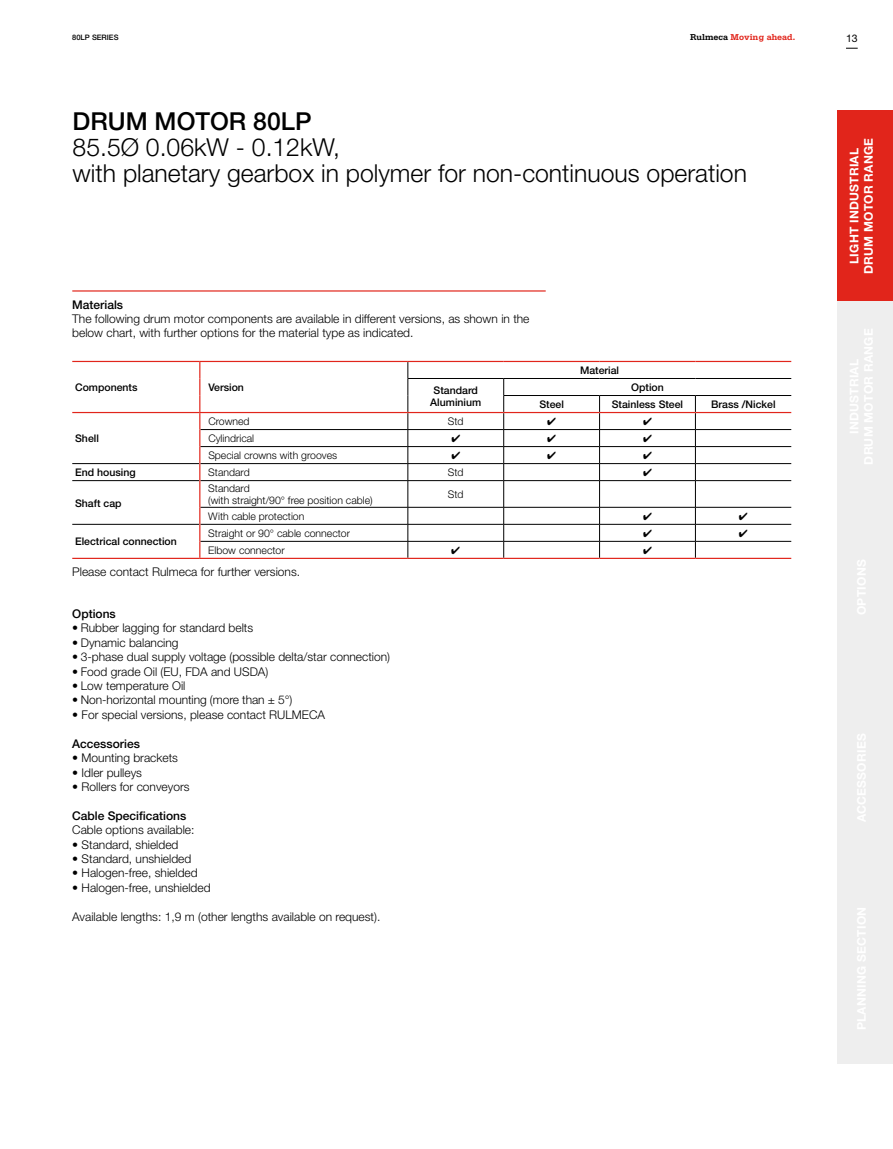
<style>
.page{position:relative;width:893px;height:1149px;background:#fff}
.page>*{position:absolute;margin:0;border:0;box-sizing:border-box;transform-origin:0 0}
.t1{font:300 24.75px/26.2px "Helvetica Neue";color:#000}
.t2{font:500 24.75px "Helvetica Neue";color:#000}
.t3{font:300 12px/14.4px "Helvetica Neue";color:#000}
.t4{font:500 12px "Helvetica Neue";color:#000}
.t5{font:700 12px/14.4px "Helvetica Neue";letter-spacing:.02em;color:#fff;text-align:center}
.t6{font:300 10.5px/12.6px "Helvetica Neue";color:#000}
.t7{font:500 10.5px/12px "Helvetica Neue";color:#000;text-align:center}
.t8{font:10.5px "Helvetica Neue";color:#000}
.t9{font:700 9px "Serifa Std";color:#e1251b}
.t10{font:500 7.5px "Helvetica Neue";color:#000}
.s1{color:#000}
</style>
<div class="page">
<svg style="left:846px;top:48px;width:12px;height:1px"></svg>
<div style="left:838px;top:301px;width:55px;height:191px;background:#eee"></div>
<div style="left:838px;top:492px;width:55px;height:190px;background:#eee"></div>
<div style="left:838px;top:682px;width:55px;height:191px;background:#eee"></div>
<div style="left:838px;top:873px;width:55px;height:190px;background:#eee"></div>
<div style="left:838px;top:111px;width:55px;height:190px;background:#e1251b"></div>
<hr style="left:72px;top:290px;width:474px;height:1px;background:#e1251b">
<hr style="left:200px;top:429px;width:208px;height:1px;background:#000">
<hr style="left:408px;top:429px;width:96px;height:1px;background:#000">
<hr style="left:504px;top:429px;width:96px;height:1px;background:#000">
<hr style="left:600px;top:429px;width:95px;height:1px;background:#000">
<hr style="left:695px;top:429px;width:96px;height:1px;background:#000">
<hr style="left:200px;top:446px;width:208px;height:1px;background:#000">
<hr style="left:408px;top:446px;width:96px;height:1px;background:#000">
<hr style="left:504px;top:446px;width:96px;height:1px;background:#000">
<hr style="left:600px;top:446px;width:95px;height:1px;background:#000">
<hr style="left:695px;top:446px;width:96px;height:1px;background:#000">
<hr style="left:72px;top:463px;width:127px;height:1px;background:#000">
<hr style="left:200px;top:463px;width:208px;height:1px;background:#000">
<hr style="left:408px;top:463px;width:96px;height:1px;background:#000">
<hr style="left:504px;top:463px;width:96px;height:1px;background:#000">
<hr style="left:600px;top:463px;width:95px;height:1px;background:#000">
<hr style="left:695px;top:463px;width:96px;height:1px;background:#000">
<hr style="left:72px;top:480px;width:127px;height:1px;background:#000">
<hr style="left:200px;top:480px;width:208px;height:1px;background:#000">
<hr style="left:408px;top:480px;width:96px;height:1px;background:#000">
<hr style="left:504px;top:480px;width:96px;height:1px;background:#000">
<hr style="left:600px;top:480px;width:95px;height:1px;background:#000">
<hr style="left:695px;top:480px;width:96px;height:1px;background:#000">
<hr style="left:200px;top:507px;width:208px;height:1px;background:#000">
<hr style="left:408px;top:507px;width:96px;height:1px;background:#000">
<hr style="left:504px;top:507px;width:96px;height:1px;background:#000">
<hr style="left:600px;top:507px;width:95px;height:1px;background:#000">
<hr style="left:695px;top:507px;width:96px;height:1px;background:#000">
<hr style="left:72px;top:524px;width:127px;height:1px;background:#000">
<hr style="left:200px;top:524px;width:208px;height:1px;background:#000">
<hr style="left:408px;top:524px;width:96px;height:1px;background:#000">
<hr style="left:504px;top:524px;width:96px;height:1px;background:#000">
<hr style="left:600px;top:524px;width:95px;height:1px;background:#000">
<hr style="left:695px;top:524px;width:96px;height:1px;background:#000">
<hr style="left:200px;top:541px;width:208px;height:1px;background:#000">
<hr style="left:408px;top:541px;width:96px;height:1px;background:#000">
<svg style="left:408px;top:362px;width:1px;height:195px"></svg>
<hr style="left:504px;top:541px;width:96px;height:1px;background:#000">
<svg style="left:503px;top:379px;width:1px;height:178px"></svg>
<hr style="left:600px;top:541px;width:95px;height:1px;background:#000">
<svg style="left:599px;top:396px;width:1px;height:161px"></svg>
<hr style="left:695px;top:541px;width:96px;height:1px;background:#000">
<svg style="left:695px;top:396px;width:1px;height:161px"></svg>
<hr style="left:408px;top:378px;width:96px;height:1px;background:#000">
<hr style="left:504px;top:378px;width:96px;height:1px;background:#000">
<hr style="left:600px;top:378px;width:95px;height:1px;background:#000">
<hr style="left:695px;top:378px;width:96px;height:1px;background:#000">
<hr style="left:504px;top:395px;width:96px;height:1px;background:#000">
<hr style="left:600px;top:395px;width:95px;height:1px;background:#000">
<hr style="left:695px;top:395px;width:96px;height:1px;background:#000">
<hr style="left:72px;top:361px;width:128px;height:1px;background:#e1251b">
<hr style="left:200px;top:361px;width:208px;height:1px;background:#e1251b">
<hr style="left:408px;top:361px;width:96px;height:1px;background:#e1251b">
<hr style="left:504px;top:361px;width:96px;height:1px;background:#e1251b">
<hr style="left:600px;top:361px;width:95px;height:1px;background:#e1251b">
<hr style="left:695px;top:361px;width:96px;height:1px;background:#e1251b">
<hr style="left:72px;top:412px;width:128px;height:1px;background:#e1251b">
<hr style="left:200px;top:412px;width:208px;height:1px;background:#e1251b">
<hr style="left:408px;top:412px;width:96px;height:1px;background:#e1251b">
<hr style="left:504px;top:412px;width:96px;height:1px;background:#e1251b">
<hr style="left:600px;top:412px;width:95px;height:1px;background:#e1251b">
<hr style="left:695px;top:412px;width:96px;height:1px;background:#e1251b">
<svg style="left:199px;top:362px;width:1px;height:195px"></svg>
<hr style="left:200px;top:557px;width:208px;height:2px;background:#e1251b">
<hr style="left:408px;top:557px;width:96px;height:2px;background:#e1251b">
<hr style="left:504px;top:557px;width:96px;height:2px;background:#e1251b">
<hr style="left:600px;top:557px;width:95px;height:2px;background:#e1251b">
<hr style="left:695px;top:557px;width:96px;height:2px;background:#e1251b">
<hr style="left:72px;top:557px;width:128px;height:2px;background:#e1251b">
<p class="t10" style="left:72px;top:33px;width:48px">80LP SERIES</p>
<p class="t9" style="left:690px;top:32px;width:107px"><span class="s1">Rulmeca</span> Moving ahead.</p>
<p class="t8" style="left:846px;top:32px;width:13px">13</p>
<h1 class="t2" style="left:73px;top:106px;width:240px">DRUM MOTOR 80LP</h1>
<h1 class="t1" style="left:73px;top:133px;width:676px">85.5Ø 0.06kW - 0.12kW,<br>with planetary gearbox in polymer for non-continuous operation</h1>
<p class="t4" style="left:72px;top:297px;width:52px">Materials</p>
<p class="t3" style="left:72px;top:311px;width:459px">The following drum motor components are available in different versions, as shown in the below chart, with further options for the material type as indicated.</p>
<p class="t7" style="left:580px;top:364px;width:41px">Material</p>
<p class="t7" style="left:75px;top:381px;width:64px">Components</p>
<p class="t7" style="left:208px;top:381px;width:37px">Version</p>
<p class="t7" style="left:430px;top:383px;width:52px">Standard<br>Aluminium</p>
<p class="t7" style="left:631px;top:381px;width:34px">Option</p>
<p class="t7" style="left:539px;top:398px;width:26px">Steel</p>
<p class="t7" style="left:612px;top:398px;width:73px">Stainless Steel</p>
<p class="t7" style="left:711px;top:398px;width:66px">Brass /Nickel</p>
<p class="t7" style="left:75px;top:432px;width:25px">Shell</p>
<p class="t6" style="left:208px;top:415px;width:43px">Crowned</p>
<p class="t6" style="left:448px;top:415px;width:17px">Std</p>
<p class="t6" style="left:208px;top:432px;width:47px">Cylindrical</p>
<p class="t6" style="left:208px;top:449px;width:130px">Special crowns with grooves</p>
<p class="t7" style="left:75px;top:466px;width:62px">End housing</p>
<p class="t6" style="left:208px;top:466px;width:43px">Standard</p>
<p class="t6" style="left:448px;top:466px;width:17px">Std</p>
<p class="t7" style="left:75px;top:496px;width:48px">Shaft cap</p>
<p class="t6" style="left:208px;top:481px;width:166px">Standard<br>(with straight/90° free position cable)</p>
<p class="t6" style="left:448px;top:487px;width:17px">Std</p>
<p class="t6" style="left:208px;top:509px;width:98px">With cable protection</p>
<p class="t7" style="left:75px;top:535px;width:103px">Electrical connection</p>
<p class="t6" style="left:208px;top:526px;width:143px">Straight or 90° cable connector</p>
<p class="t6" style="left:208px;top:543px;width:78px">Elbow connector</p>
<p class="t3" style="left:72px;top:564px;width:229px">Please contact Rulmeca for further versions.</p>
<p class="t4" style="left:72px;top:606px;width:45px">Options</p>
<p class="t3" style="left:72px;top:620px;width:182px">• Rubber lagging for standard belts</p>
<p class="t3" style="left:72px;top:635px;width:108px">• Dynamic balancing</p>
<p class="t3" style="left:72px;top:649px;width:319px">• 3-phase dual supply voltage (possible delta/star connection)</p>
<p class="t3" style="left:72px;top:663px;width:198px">• Food grade Oil (EU, FDA and USDA)</p>
<p class="t3" style="left:72px;top:678px;width:115px">• Low temperature Oil</p>
<p class="t3" style="left:72px;top:692px;width:222px">• Non-horizontal mounting (more than ± 5°)</p>
<p class="t3" style="left:72px;top:707px;width:254px">• For special versions, please contact RULMECA</p>
<p class="t4" style="left:72px;top:736px;width:69px">Accessories</p>
<p class="t3" style="left:72px;top:750px;width:107px">• Mounting brackets</p>
<p class="t3" style="left:72px;top:764px;width:71px">• Idler pulleys</p>
<p class="t3" style="left:72px;top:779px;width:119px">• Rollers for conveyors</p>
<p class="t4" style="left:72px;top:808px;width:116px">Cable Specifications</p>
<p class="t3" style="left:72px;top:822px;width:124px">Cable options available:</p>
<p class="t3" style="left:72px;top:836px;width:108px">• Standard, shielded</p>
<p class="t3" style="left:72px;top:851px;width:121px">• Standard, unshielded</p>
<p class="t3" style="left:72px;top:865px;width:127px">• Halogen-free, shielded</p>
<p class="t3" style="left:72px;top:879px;width:140px">• Halogen-free, unshielded</p>
<p class="t3" style="left:72px;top:908px;width:310px">Available lengths: 1,9 m (other lengths available on request).</p>
<p class="t5" style="left:847px;top:274px;width:137px;rotate:-90deg">LIGHT INDUSTRIAL<br>DRUM MOTOR RANGE</p>
</div>
